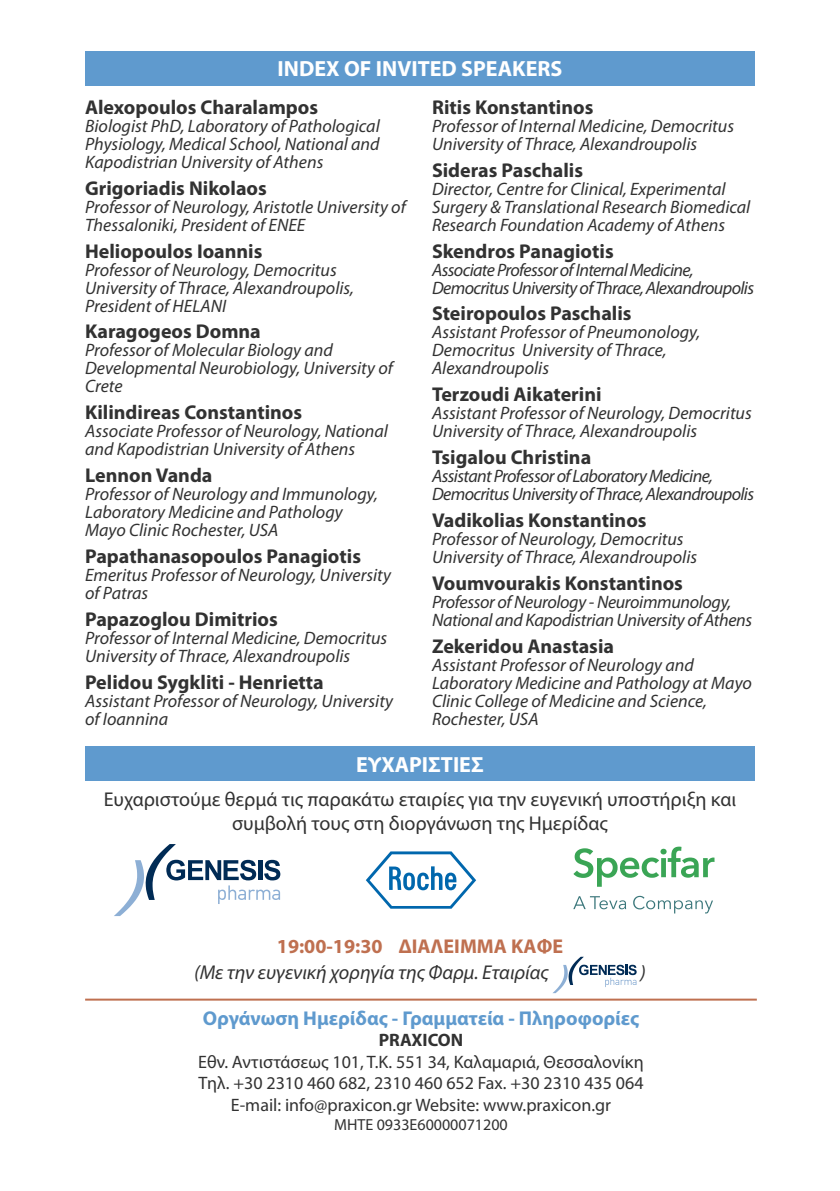
<style>
.page{position:relative;width:840px;height:1191px;background:#fff}
.page>*{position:absolute;margin:0;border:0;box-sizing:border-box;transform-origin:0 0}
.t1{font:700 22px "Myriad Pro";color:#fff}
.t2{font:700 20px "Myriad Pro";color:#323232}
.t3{font:20px/24px "Myriad Pro";color:#323232;text-align:center}
.t4{font:700 20px "Myriad Pro";color:#5f9ace}
.t5{font:italic 20px "Myriad Pro";color:#323232}
.t6{font:700 20px "Myriad Pro";color:#bf7050}
.t7{font:italic 18px/18px "Myriad Pro";color:#323232}
.t8{font:italic 18px/18px "Myriad Pro";letter-spacing:-.035em;color:#323232}
.t9{font:18px/21.6px "Myriad Pro";color:#323232;text-align:center}
.t10{font:italic 18px/18px "Myriad Pro";letter-spacing:-.02em;color:#323232}
.t11{font:700 18px "Myriad Pro";color:#323232}
.t12{font:16px "Myriad Pro";color:#323232}
</style>
<div class="page">
<div style="left:85px;top:51px;width:669px;height:34px;background:#5f9ace"></div>
<div style="left:85px;top:747px;width:669px;height:34px;background:#5f9ace"></div>
<svg style="left:114px;top:844px;width:166px;height:72px"></svg>
<svg style="left:365px;top:851px;width:111px;height:57px"></svg>
<svg style="left:573px;top:846px;width:141px;height:40px"></svg>
<svg style="left:573px;top:896px;width:52px;height:13px"></svg>
<svg style="left:633px;top:896px;width:79px;height:17px"></svg>
<svg style="left:553px;top:956px;width:83px;height:37px"></svg>
<hr style="left:85px;top:998px;width:671px;height:2px;background:#bf7050">
<p class="t1" style="left:277px;top:55px;width:286px">INDEX OF INVITED SPEAKERS</p>
<p class="t2" style="left:85px;top:94px;width:234px">Alexopoulos Charalampos</p>
<p class="t7" style="left:85px;top:116px;width:296px;text-align:justify">Biologist PhD, Laboratory of Pathological Physiology, Medical School, National and Kapodistrian University of Athens</p>
<p class="t2" style="left:85px;top:175px;width:183px">Grigoriadis Nikolaos</p>
<p class="t7" style="left:85px;top:197px;width:322px">Professor of Neurology, Aristotle University of<br>Thessaloniki, President of ΕΝΕΕ</p>
<p class="t2" style="left:85px;top:238px;width:179px">Heliopoulos Ioannis</p>
<p class="t7" style="left:85px;top:260px;width:270px">Professor of Neurology, Democritus<br>University of Thrace, Alexandroupolis,<br>President of HELANI</p>
<p class="t2" style="left:85px;top:319px;width:177px">Karagogeos Domna</p>
<p class="t7" style="left:85px;top:341px;width:309px">Professor of Molecular Biology and<br>Developmental Neurobiology, University of<br>Crete</p>
<p class="t2" style="left:85px;top:399px;width:218px">Kilindireas Constantinos</p>
<p class="t7" style="left:85px;top:422px;width:304px">Associate Professor of Neurology, National and Kapodistrian University of Athens</p>
<p class="t2" style="left:85px;top:462px;width:129px">Lennon Vanda</p>
<p class="t7" style="left:85px;top:485px;width:294px">Professor of Neurology and Immunology,<br>Laboratory Medicine and Pathology<br>Mayo Clinic Rochester, USA</p>
<p class="t2" style="left:85px;top:543px;width:277px">Papathanasopoulos Panagiotis</p>
<p class="t7" style="left:85px;top:565px;width:307px">Emeritus Professor of Neurology, University of Patras</p>
<p class="t2" style="left:85px;top:606px;width:194px">Papazoglou Dimitrios</p>
<p class="t7" style="left:85px;top:628px;width:303px">Professor of Internal Medicine, Democritus<br>University of Thrace, Alexandroupolis</p>
<p class="t2" style="left:85px;top:669px;width:240px">Pelidou Sygkliti - Henrietta</p>
<p class="t7" style="left:85px;top:691px;width:309px">Assistant Professor of Neurology, University of Ioannina</p>
<p class="t2" style="left:432px;top:94px;width:163px">Ritis Konstantinos</p>
<p class="t7" style="left:432px;top:116px;width:303px">Professor of Internal Medicine, Democritus<br>University of Thrace, Alexandroupolis</p>
<p class="t2" style="left:432px;top:157px;width:152px">Sideras Paschalis</p>
<p class="t7" style="left:432px;top:179px;width:319px">Director, Centre for Clinical, Experimental<br>Surgery &amp; Translational Research Biomedical<br>Research Foundation Academy of Athens</p>
<p class="t2" style="left:432px;top:238px;width:183px">Skendros Panagiotis</p>
<p class="t8" style="left:432px;top:260px;width:323px">Associate Professor of Internal Medicine,<br>Democritus University of Thrace, Alexandroupolis</p>
<p class="t2" style="left:432px;top:301px;width:201px">Steiropoulos Paschalis</p>
<p class="t7" style="left:432px;top:323px;width:270px">Assistant Professor of Pneumonology,<br>Democritus University of Thrace,<br>Alexandroupolis</p>
<p class="t2" style="left:432px;top:381px;width:171px">Terzoudi Aikaterini</p>
<p class="t7" style="left:432px;top:404px;width:321px">Assistant Professor of Neurology, Democritus<br>University of Thrace, Alexandroupolis</p>
<p class="t2" style="left:432px;top:444px;width:161px">Tsigalou Christina</p>
<p class="t8" style="left:432px;top:467px;width:323px">Assistant Professor of Laboratory Medicine,<br>Democritus University of Thrace, Alexandroupolis</p>
<p class="t2" style="left:432px;top:507px;width:216px">Vadikolias Konstantinos</p>
<p class="t7" style="left:432px;top:529px;width:266px">Professor of Neurology, Democritus<br>University of Thrace, Alexandroupolis</p>
<p class="t2" style="left:432px;top:570px;width:252px">Voumvourakis Konstantinos</p>
<p class="t10" style="left:432px;top:592px;width:321px">Professor of Neurology - Neuroimmunology,<br>National and Kapodistrian University of Athens</p>
<p class="t2" style="left:432px;top:633px;width:183px">Zekeridou Anastasia</p>
<p class="t7" style="left:432px;top:655px;width:321px">Assistant Professor of Neurology and Laboratory Medicine and Pathology at Mayo Clinic College of Medicine and Science, Rochester, USA</p>
<p class="t1" style="left:356px;top:750px;width:129px">ΕΥΧΑΡΙΣΤΙΕΣ</p>
<p class="t3" style="left:104px;top:787px;width:633px">Ευχαριστούμε θερμά τις παρακάτω εταιρίες για την ευγενική υποστήριξη και συμβολή τους στη διοργάνωση της Ημερίδας</p>
<p class="t6" style="left:277px;top:933px;width:287px">19:00-19:30 ΔΙΑΛΕΙΜΜΑ ΚΑΦΕ</p>
<p class="t5" style="left:194px;top:960px;width:356px">(Με την ευγενική χορηγία της Φαρμ. Εταιρίας</p>
<p class="t5" style="left:640px;top:960px;width:7px">)</p>
<p class="t4" style="left:202px;top:1004px;width:438px">Οργάνωση Hμερίδας - Γραμματεία - Πληροφορίες</p>
<p class="t11" style="left:378px;top:1028px;width:86px">PRAXICON</p>
<p class="t9" style="left:198px;top:1050px;width:446px">Εθν. Αντιστάσεως 101, Τ.Κ. 551 34, Καλαμαριά, Θεσσαλονίκη<br>Τηλ. +30 2310 460 682, 2310 460 652 Fax. +30 2310 435 064<br>E-mail: info@praxicon.gr Website: www.praxicon.gr</p>
<p class="t12" style="left:334px;top:1115px;width:175px">ΜΗΤΕ 0933Ε60000071200</p>
</div>
